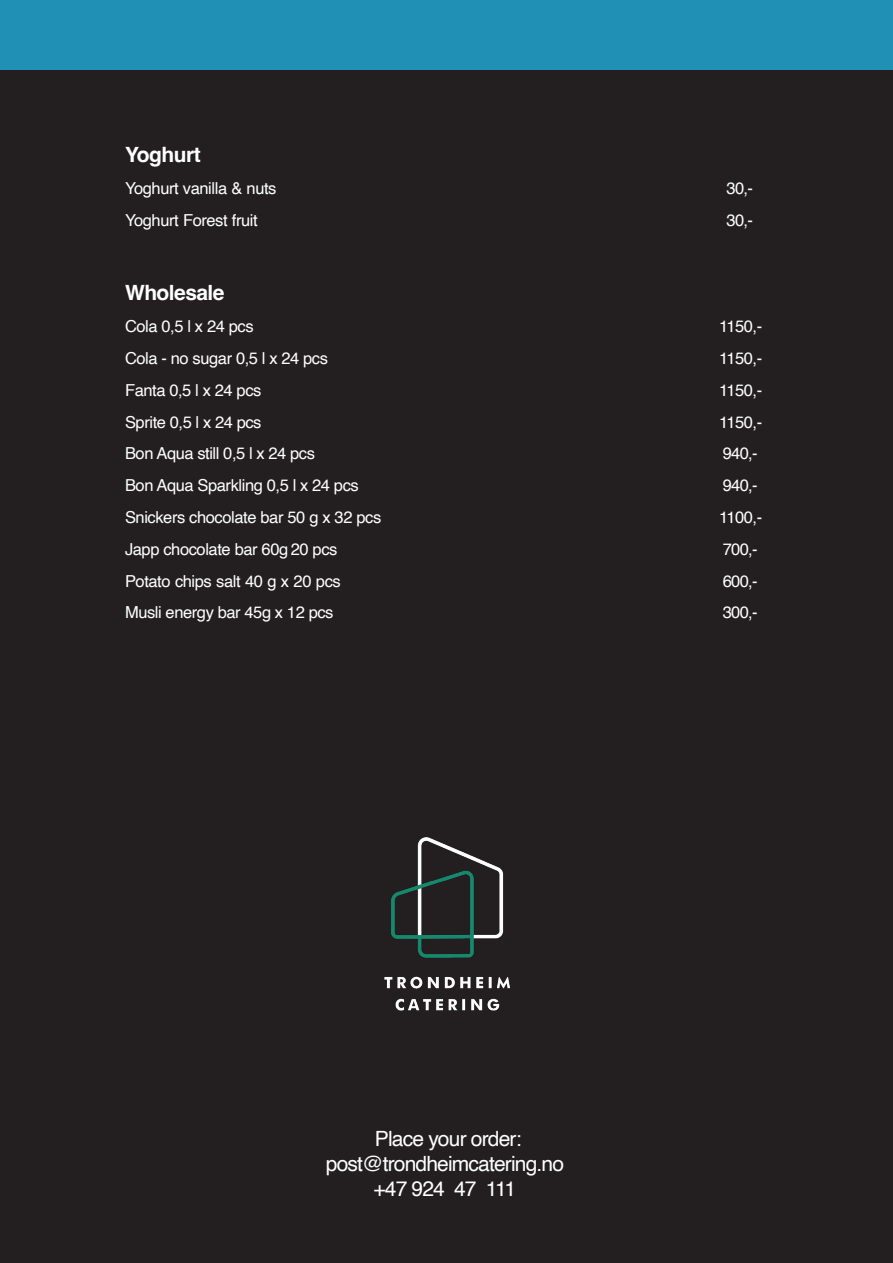
<style>
.page{position:relative;width:893px;height:1263px;background:#231f20}
.page>*{position:absolute;margin:0;border:0;box-sizing:border-box;transform-origin:0 0}
.t1{font:21px/25.2px "Helvetica";letter-spacing:-.04em;color:#fff;text-align:center}
.t2{font:700 21px "Helvetica";letter-spacing:-.025em;color:#fff}
.t3{font:16.5px/31.8px "Helvetica";letter-spacing:-.025em;color:#fff}
</style>
<div class="page">
<img style="left:384px;top:837px;width:126px;height:174px">
<div style="left:0;top:0;width:893px;height:69px;background:#2090b5"></div>
<p class="t2" style="left:125px;top:147px;width:77px">Yoghurt</p>
<p class="t3" style="left:125px;top:173px;width:153px">Yoghurt vanilla &amp; nuts</p>
<p class="t3" style="left:727px;top:173px;width:28px">30,-</p>
<p class="t3" style="left:125px;top:205px;width:134px">Yoghurt Forest fruit</p>
<p class="t3" style="left:727px;top:205px;width:28px">30,-</p>
<p class="t2" style="left:125px;top:285px;width:101px">Wholesale</p>
<p class="t3" style="left:125px;top:311px;width:130px">Cola 0,5 l x 24 pcs</p>
<p class="t3" style="left:719px;top:311px;width:45px">1150,-</p>
<p class="t3" style="left:125px;top:343px;width:204px">Cola - no sugar 0,5 l x 24 pcs</p>
<p class="t3" style="left:719px;top:343px;width:45px">1150,-<br>1150,-</p>
<p class="t3" style="left:125px;top:407px;width:138px">Sprite 0,5 l x 24 pcs</p>
<p class="t3" style="left:719px;top:407px;width:45px">1150,-</p>
<p class="t3" style="left:125px;top:439px;width:191px">Bon Aqua still 0,5 l x 24 pcs</p>
<p class="t3" style="left:723px;top:439px;width:36px">940,-</p>
<p class="t3" style="left:125px;top:470px;width:235px">Bon Aqua Sparkling 0,5 l x 24 pcs</p>
<p class="t3" style="left:723px;top:470px;width:36px">940,-</p>
<p class="t3" style="left:125px;top:502px;width:258px">Snickers chocolate bar 50 g x 32 pcs</p>
<p class="t3" style="left:719px;top:502px;width:45px">1100,-</p>
<p class="t3" style="left:125px;top:534px;width:214px">Japp chocolate bar 60g 20 pcs</p>
<p class="t3" style="left:723px;top:534px;width:36px">700,-</p>
<p class="t3" style="left:125px;top:566px;width:217px">Potato chips salt 40 g x 20 pcs</p>
<p class="t3" style="left:723px;top:566px;width:36px">600,-</p>
<p class="t3" style="left:125px;top:598px;width:210px">Musli energy bar 45g x 12 pcs</p>
<p class="t3" style="left:723px;top:598px;width:36px">300,-</p>
<p class="t3" style="left:125px;top:375px;width:138px">Fanta 0,5 l x 24 pcs</p>
<p class="t1" style="left:326px;top:1127px;width:240px">Place your order: post@trondheimcatering.no +47 924 47 111</p>
</div>
